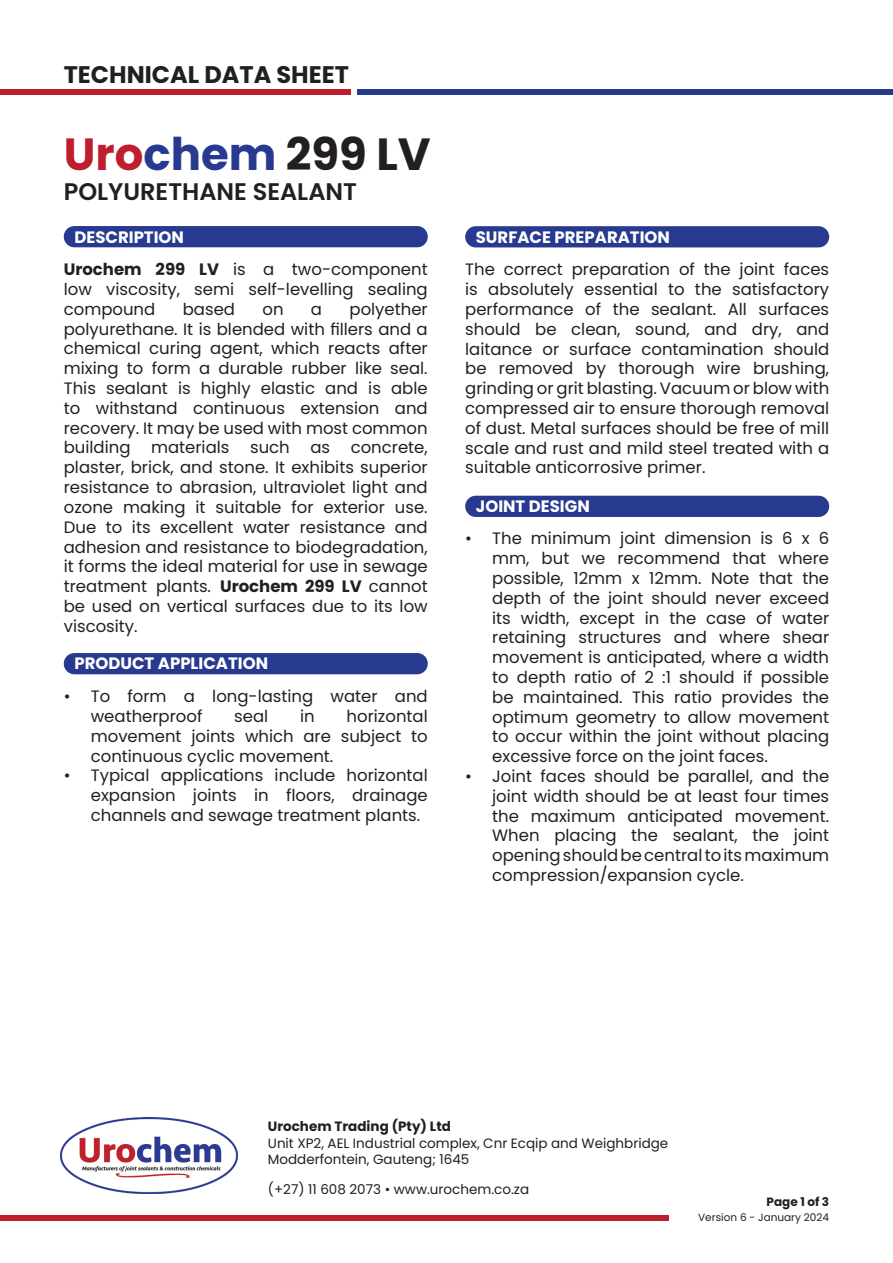
<style>
.page{position:relative;width:893px;height:1263px;background:#fff}
.page>*{position:absolute;margin:0;border:0;box-sizing:border-box;transform-origin:0 0}
.t1{font:700 45px "Poppins";color:#231f20}
.t2{font:600 24px "Poppins";color:#231f20}
.t3{font:700 24px "Poppins";color:#231f20}
.t4{font:16.5px/19.8px "Poppins";color:#231f20;text-align:justify}
.t5{font:700 16.5px "Poppins";color:#fff}
.t6{font:13.5px/16.2px "Poppins";color:#231f20}
.t7{font:700 13.5px "Poppins";color:#231f20}
.t8{font:700 12px "Poppins";color:#231f20}
.t9{font:10.5px "Poppins";color:#231f20}
.s1{color:#be1f2e}
.s2{color:#273a8f}
.s3{font-weight:700}
</style>
<div class="page">
<div style="left:0;top:1215px;width:668px;height:5px;background:#be1f2e"></div>
<img style="left:61px;top:1117px;width:176px;height:76px">
<div style="left:0;top:89px;width:350px;height:6px;background:#be1f2e"></div>
<div style="left:357px;top:89px;width:536px;height:6px;background:#273a8f"></div>
<div style="left:465px;top:496px;width:364px;height:21px;background:#273a8f;border-radius:11px"></div>
<div style="left:64px;top:653px;width:364px;height:21px;background:#273a8f;border-radius:11px"></div>
<div style="left:465px;top:226px;width:364px;height:21px;background:#273a8f;border-radius:11px"></div>
<div style="left:64px;top:226px;width:364px;height:21px;background:#273a8f;border-radius:11px"></div>
<h2 class="t3" style="left:64px;top:60px;width:287px">TECHNICAL DATA SHEET</h2>
<p class="t1" style="left:64px;top:128px;width:369px"><span class="s1">Uro</span><span class="s2">chem</span> 299 LV</p>
<p class="t2" style="left:64px;top:177px;width:295px">POLYURETHANE SEALANT</p>
<p class="t5" style="left:74px;top:228px;width:111px">DESCRIPTION</p>
<p class="t4" style="left:64px;top:260px;width:365px"><span class="s3">Urochem 299 LV</span> is a two-component low viscosity, semi self-levelling sealing compound</p>
<p class="t4" style="left:64px;top:299px;width:365px;text-indent:286px">polyether polyurethane. It is blended with fillers and a chemical curing agent, which reacts after mixing to form a durable rubber like seal.<br>This sealant is highly elastic and is able to withstand continuous extension and recovery. It may be used with most common building materials such as concrete, plaster, brick, and stone. It exhibits superior resistance to abrasion, ultraviolet light and ozone making it suitable for exterior use.<br>Due to its excellent water resistance and adhesion and resistance to biodegradation, it forms the ideal material for use in sewage treatment plants. <span class="s3">Urochem 299 LV</span> cannot be used on vertical surfaces due to its low viscosity.</p>
<p class="t4" style="left:183px;top:299px;width:54px">based</p>
<p class="t4" style="left:262px;top:299px;width:23px">on</p>
<p class="t4" style="left:311px;top:299px;width:13px">a</p>
<p class="t5" style="left:74px;top:653px;width:195px">PRODUCT APPLICATION</p>
<p class="t4" style="left:91px;top:687px;width:338px;text-indent:-27px">• To form a long-lasting water and weatherproof</p>
<p class="t4" style="left:91px;top:706px;width:338px;text-indent:256px">horizontal movement joints which are subject to continuous cyclic movement.</p>
<p class="t4" style="left:91px;top:766px;width:338px;text-indent:-27px">• Typical applications include horizontal expansion joints in floors, drainage channels and sewage treatment plants.</p>
<p class="t4" style="left:234px;top:706px;width:36px">seal</p>
<p class="t4" style="left:300px;top:706px;width:16px">in</p>
<p class="t5" style="left:476px;top:228px;width:196px">SURFACE PREPARATION</p>
<p class="t4" style="left:465px;top:260px;width:366px">The correct preparation of the joint faces is absolutely essential to the satisfactory performance of the sealant. All surfaces should be clean, sound, and dry, and laitance or surface contamination should be removed by thorough wire brushing, grinding or grit blasting. Vacuum or blow with compressed air to ensure thorough removal of dust. Metal surfaces should be free of mill scale and rust and mild steel treated with a suitable anticorrosive primer.</p>
<p class="t5" style="left:476px;top:497px;width:115px">JOINT DESIGN</p>
<p class="t4" style="left:492px;top:529px;width:338px;text-indent:-27px">• The minimum joint dimension is 6 x 6 mm, but we recommend that where possible, 12mm x 12mm. Note that the depth of the joint should never exceed its width, except in the case of water retaining structures and where shear movement is anticipated, where a width to depth ratio of 2 :1 should if possible be maintained. This ratio provides the optimum geometry to allow movement to occur within the joint without placing excessive force on the joint faces.</p>
<p class="t4" style="left:492px;top:766px;width:338px;text-indent:-27px">• Joint faces should be parallel, and the joint width should be at least four times the maximum anticipated movement.<br>When placing the sealant, the joint opening should be central to its maximum compression/expansion cycle.</p>
<p class="t7" style="left:268px;top:1119px;width:185px">Urochem Trading (Pty) Ltd</p>
<p class="t6" style="left:268px;top:1135px;width:402px">Unit XP2, AEL Industrial complex, Cnr Ecqip and Weighbridge<br>Modderfontein, Gauteng; 1645</p>
<p class="t6" style="left:268px;top:1181px;width:263px">(+27) 11 608 2073 • www.urochem.co.za</p>
<p class="t8" style="left:767px;top:1194px;width:64px">Page 1 of 3</p>
<p class="t9" style="left:698px;top:1211px;width:132px">Version 6 - January 2024</p>
</div>
